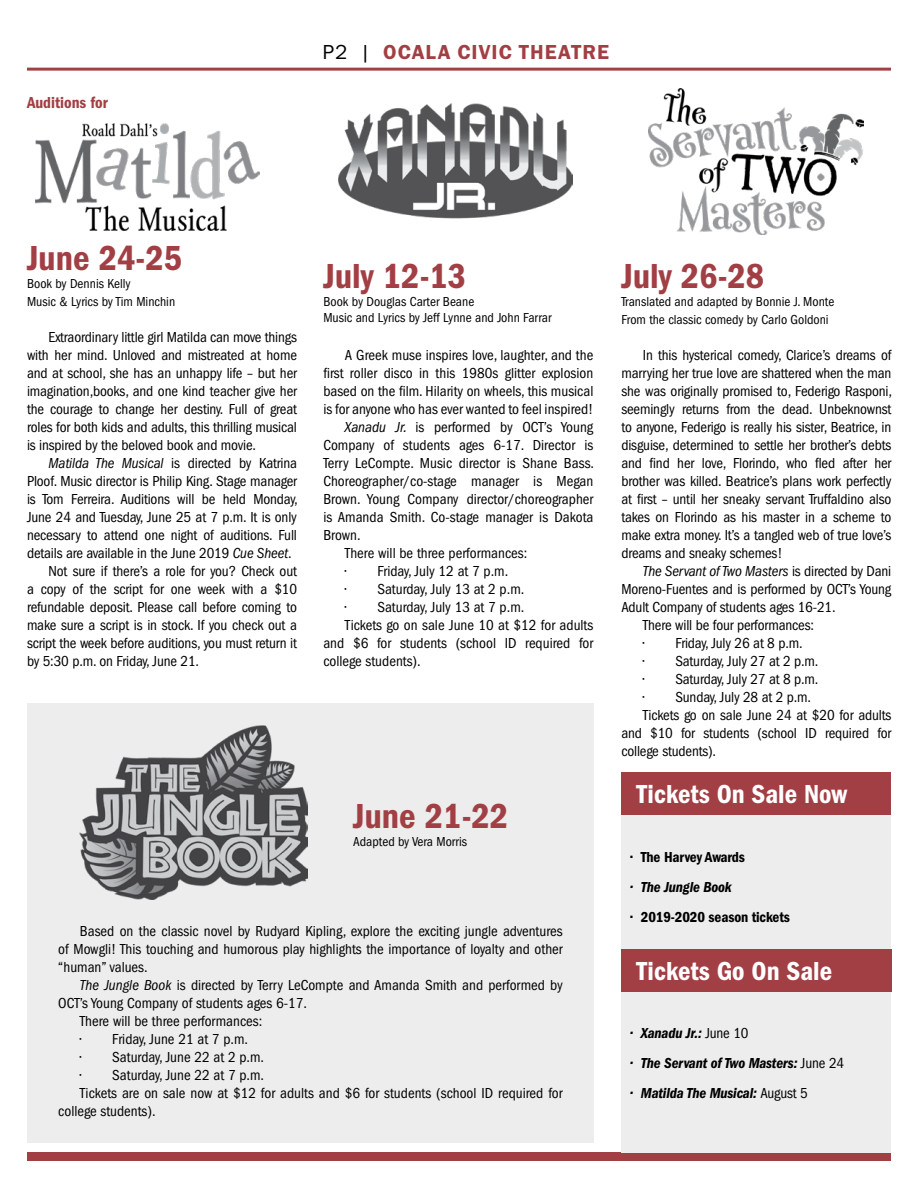
<style>
.page{position:relative;width:918px;height:1188px;background:#fff}
.page>*{position:absolute;margin:0;border:0;box-sizing:border-box;transform-origin:0 0}
.t1{font:600 condensed 36px "Franklin Gothic";color:#a23f44}
.t2{font:600 condensed 27px "Franklin Gothic";color:#fff}
.t3{font:21px "Franklin Gothic URW Dem";letter-spacing:.05em;color:#a23f44}
.t4{font:600 condensed 16.5px "Franklin Gothic";color:#a23f44}
.t5{font:condensed 15px/18px "Franklin Gothic";letter-spacing:-.01em;color:#000;text-align:justify}
.t6{font:italic 600 condensed 15px "Franklin Gothic";letter-spacing:-.01em;color:#000}
.t7{font:600 condensed 15px "Franklin Gothic";letter-spacing:-.01em;color:#000}
.t8{font:italic condensed 15px "Franklin Gothic";letter-spacing:-.01em;color:#000}
.t9{font:condensed 13.5px/18px "Franklin Gothic";color:#000}
.s1{font-family:"Franklin Gothic URW Boo";color:#000}
.s2{font-style:italic}
.s3{font-style:normal}
.s4{font-weight:400;font-style:normal}
</style>
<div class="page">
<div style="left:27px;top:1153px;width:864px;height:8px;background:#a23f44"></div>
<hr style="left:27px;top:68px;width:864px;height:3px;background:#a23f44">
<div style="left:27px;top:703px;width:567px;height:440px;background:#ededee"></div>
<div style="left:621px;top:772px;width:270px;height:381px;background:#ededee"></div>
<div style="left:621px;top:772px;width:270px;height:42px;background:#a23f44"></div>
<div style="left:621px;top:949px;width:271px;height:42px;background:#a23f44"></div>
<img style="left:339px;top:103px;width:233px;height:116px">
<img style="left:648px;top:88px;width:215px;height:147px">
<img style="left:79px;top:725px;width:229px;height:174px">
<img style="left:36px;top:124px;width:223px;height:106px">
<p class="t4" style="left:27px;top:93px;width:82px">Auditions for</p>
<h3 class="t3" style="left:322px;top:39px;width:288px"><span class="s1">P2 |</span> OCALA CIVIC THEATRE</h3>
<h1 class="t1" style="left:27px;top:237px;width:157px">June 24-25</h1>
<p class="t9" style="left:27px;top:275px;width:150px">Book by Dennis Kelly<br>Music &amp; Lyrics by Tim Minchin</p>
<p class="t5" style="left:27px;top:328px;width:272px;text-indent:22px">Extraordinary little girl Matilda can move things with her mind. Unloved and mistreated at home and at school, she has an unhappy life – but her imagination,books, and one kind teacher give her the courage to change her destiny. Full of great roles for both kids and adults, this thrilling musical is inspired by the beloved book and movie.</p>
<p class="t5" style="left:49px;top:454px;width:250px"><span class="s2">Matilda The Musical</span> is directed by Katrina</p>
<p class="t5" style="left:27px;top:472px;width:272px">Ploof. Music director is Philip King. Stage manager</p>
<p class="t5" style="left:27px;top:490px;width:272px">is Tom Ferreira. Auditions will be held Monday,</p>
<p class="t5" style="left:27px;top:508px;width:271px">June 24 and Tuesday, June 25 at 7 p.m. It is only</p>
<p class="t5" style="left:27px;top:526px;width:272px">necessary to attend one night of auditions. Full</p>
<p class="t5" style="left:27px;top:544px;width:266px">details are available in the June 2019 <span class="s2">Cue Sheet</span>.</p>
<p class="t5" style="left:49px;top:562px;width:250px">Not sure if there’s a role for you? Check out</p>
<p class="t5" style="left:27px;top:580px;width:272px">a copy of the script for one week with a $10</p>
<p class="t5" style="left:27px;top:598px;width:271px">refundable deposit. Please call before coming to</p>
<p class="t5" style="left:27px;top:616px;width:272px">make sure a script is in stock. If you check out a</p>
<p class="t5" style="left:27px;top:634px;width:272px">script the week before auditions, you must return it</p>
<p class="t5" style="left:27px;top:652px;width:174px">by 5:30 p.m. on Friday, June 21.</p>
<h1 class="t1" style="left:323px;top:255px;width:144px">July 12-13</h1>
<p class="t9" style="left:323px;top:293px;width:230px;line-height:16.5px">Book by Douglas Carter Beane<br>Music and Lyrics by Jeff Lynne and John Farrar</p>
<p class="t5" style="left:345px;top:346px;width:250px">A Greek muse inspires love, laughter, and the</p>
<p class="t5" style="left:323px;top:364px;width:271px">first roller disco in this 1980s glitter explosion</p>
<p class="t5" style="left:323px;top:382px;width:272px">based on the film. Hilarity on wheels, this musical</p>
<p class="t5" style="left:323px;top:400px;width:272px">is for anyone who has ever wanted to feel inspired!</p>
<p class="t5" style="left:345px;top:418px;width:250px"><span class="s2">Xanadu Jr.</span> is performed by OCT’s Young</p>
<p class="t5" style="left:323px;top:436px;width:271px">Company of students ages 6-17. Director is</p>
<p class="t5" style="left:323px;top:454px;width:272px">Terry LeCompte. Music director is Shane Bass.</p>
<p class="t5" style="left:323px;top:472px;width:271px">Choreographer/co-stage manager is Megan</p>
<p class="t5" style="left:323px;top:490px;width:272px">Brown. Young Company director/choreographer</p>
<p class="t5" style="left:323px;top:508px;width:272px">is Amanda Smith. Co-stage manager is Dakota</p>
<p class="t5" style="left:323px;top:526px;width:39px">Brown.</p>
<p class="t5" style="left:345px;top:544px;width:184px">There will be three performances:</p>
<p class="t5" style="left:345px;top:562px;width:165px">• Friday, July 12 at 7 p.m.</p>
<p class="t5" style="left:345px;top:580px;width:181px">• Saturday, July 13 at 2 p.m.</p>
<p class="t5" style="left:345px;top:598px;width:181px">• Saturday, July 13 at 7 p.m.</p>
<p class="t5" style="left:345px;top:616px;width:250px">Tickets go on sale June 10 at $12 for adults</p>
<p class="t5" style="left:323px;top:634px;width:272px">and $6 for students (school ID required for</p>
<p class="t5" style="left:323px;top:652px;width:99px">college students).</p>
<h1 class="t1" style="left:353px;top:795px;width:157px">June 21-22</h1>
<p class="t9" style="left:353px;top:833px;width:115px">Adapted by Vera Morris</p>
<p class="t5" style="left:58px;top:922px;width:506px;text-indent:22px">Based on the classic novel by Rudyard Kipling, explore the exciting jungle adventures of Mowgli! This touching and humorous play highlights the importance of loyalty and other “human” values.</p>
<p class="t5" style="left:80px;top:976px;width:484px"><span class="s2">The Jungle Book</span> is directed by Terry LeCompte and Amanda Smith and performed by</p>
<p class="t5" style="left:58px;top:994px;width:250px">OCT’s Young Company of students ages 6-17.</p>
<p class="t5" style="left:80px;top:1012px;width:184px">There will be three performances:</p>
<p class="t5" style="left:80px;top:1030px;width:170px">• Friday, June 21 at 7 p.m.</p>
<p class="t5" style="left:80px;top:1048px;width:186px">• Saturday, June 22 at 2 p.m.</p>
<p class="t5" style="left:80px;top:1066px;width:186px">• Saturday, June 22 at 7 p.m.</p>
<p class="t5" style="left:80px;top:1084px;width:484px">Tickets are on sale now at $12 for adults and $6 for students (school ID required for</p>
<p class="t5" style="left:58px;top:1102px;width:99px">college students).</p>
<h1 class="t1" style="left:621px;top:255px;width:144px">July 26-28</h1>
<p class="t9" style="left:621px;top:293px;width:214px">Translated and adapted by Bonnie J. Monte<br>From the classic comedy by Carlo Goldoni</p>
<p class="t5" style="left:621px;top:346px;width:272px;text-indent:22px">In this hysterical comedy, Clarice’s dreams of marrying her true love are shattered when the man she was originally promised to, Federigo Rasponi, seemingly returns from the dead. Unbeknownst to anyone, Federigo is really his sister, Beatrice, in disguise, determined to settle her brother’s debts and find her love, Florindo, who fled after her brother was killed. Beatrice’s plans work perfectly at first – until her sneaky servant Truffaldino also takes on Florindo as his master in a scheme to make extra money. It’s a tangled web of true love’s dreams and sneaky schemes!</p>
<p class="t8" style="left:643px;top:563px;width:250px">The Servant of Two Masters <span class="s3">is directed by Dani</span></p>
<p class="t5" style="left:621px;top:580px;width:271px">Moreno-Fuentes and is performed by OCT’s Young</p>
<p class="t5" style="left:621px;top:598px;width:216px">Adult Company of students ages 16-21.</p>
<p class="t5" style="left:643px;top:616px;width:173px">There will be four performances:</p>
<p class="t5" style="left:643px;top:634px;width:161px">• Friday, July 26 at 8 p.m.</p>
<p class="t5" style="left:643px;top:652px;width:177px">• Saturday, July 27 at 2 p.m.</p>
<p class="t5" style="left:643px;top:670px;width:177px">• Saturday, July 27 at 8 p.m.</p>
<p class="t5" style="left:643px;top:688px;width:170px">• Sunday, July 28 at 2 p.m.</p>
<p class="t5" style="left:643px;top:706px;width:250px">Tickets go on sale June 24 at $20 for adults</p>
<p class="t5" style="left:621px;top:724px;width:272px">and $10 for students (school ID required for</p>
<p class="t5" style="left:621px;top:742px;width:96px">college students).</p>
<h2 class="t2" style="left:636px;top:779px;width:212px">Tickets On Sale Now</h2>
<p class="t7" style="left:630px;top:849px;width:116px">• The Harvey Awards</p>
<p class="t6" style="left:630px;top:879px;width:103px">• The Jungle Book</p>
<p class="t7" style="left:630px;top:909px;width:161px">• 2019-2020 season tickets</p>
<h2 class="t2" style="left:636px;top:956px;width:197px">Tickets Go On Sale</h2>
<p class="t6" style="left:630px;top:1024px;width:120px">• Xanadu Jr.: <span class="s4">June 10</span></p>
<p class="t6" style="left:630px;top:1054px;width:215px">• The Servant of Two Masters: <span class="s4">June 24</span></p>
<p class="t6" style="left:630px;top:1084px;width:179px">• Matilda The Musical: <span class="s4">August 5</span></p>
</div>
